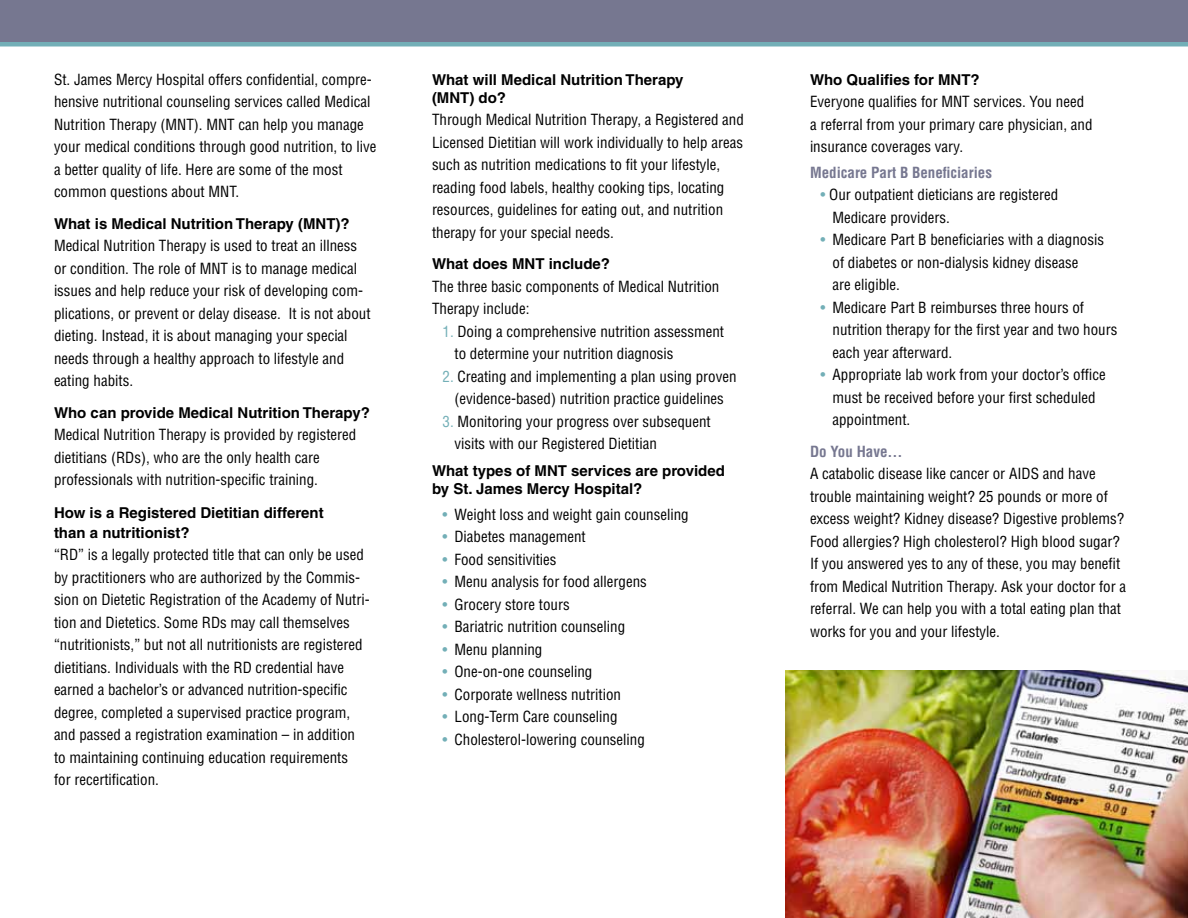
<style>
.page{position:relative;width:1188px;height:918px;background:#fff}
.page>*{position:absolute;margin:0;border:0;box-sizing:border-box;transform-origin:0 0}
.t1{font:condensed 15px/22.5px "Helvetica";color:#000}
.t2{font:700 15px/18px "Helvetica";color:#000}
.t3{font:700 condensed 15px "Helvetica";color:#767790}
.s1{color:#73afb7}
</style>
<div class="page">
<svg style="left:0;top:0;width:1188px;height:46px;background:#757b93"></svg>
<img style="left:785px;top:670px;width:403px;height:248px">
<p class="t1" style="left:54px;top:68px;width:324px">St. James Mercy Hospital offers confidential, compre&shy;hensive nutritional counseling services called Medical Nutrition Therapy (MNT). MNT can help you manage your medical conditions through good nutrition, to live a better quality of life. Here are some of the most common questions about MNT.</p>
<p class="t2" style="left:54px;top:214px;width:297px">What is Medical Nutrition Therapy (MNT)?</p>
<p class="t1" style="left:54px;top:235px;width:318px">Medical Nutrition Therapy is used to treat an illness or condition. The role of MNT is to manage medical issues and help reduce your risk of developing com&shy;plications, or prevent or delay disease. It is not about dieting. Instead, it is about managing your special needs through a healthy approach to lifestyle and eating habits.</p>
<p class="t2" style="left:54px;top:403px;width:318px">Who can provide Medical Nutrition Therapy?</p>
<p class="t1" style="left:54px;top:424px;width:304px">Medical Nutrition Therapy is provided by registered dietitians (RDs), who are the only health care professionals with nutrition-specific training.</p>
<p class="t2" style="left:54px;top:503px;width:271px;line-height:19.5px">How is a Registered Dietitian different than a nutritionist?</p>
<p class="t1" style="left:54px;top:544px;width:317px">“RD” is a legally protected title that can only be used by practitioners who are authorized by the Commis&shy;sion on Dietetic Registration of the Academy of Nutri&shy;tion and Dietetics. Some RDs may call themselves “nutritionists,” but not all nutritionists are registered dietitians. Individuals with the RD credential have earned a bachelor’s or advanced nutrition-specific degree, completed a supervised practice program, and passed a registration examination – in addition to maintaining continuing education requirements<br>for recertification.</p>
<p class="t2" style="left:432px;top:70px;width:253px">What will Medical Nutrition Therapy (MNT) do?</p>
<p class="t1" style="left:432px;top:108px;width:313px">Through Medical Nutrition Therapy, a Registered and Licensed Dietitian will work individually to help areas such as nutrition medications to fit your lifestyle, reading food labels, healthy cooking tips, locating resources, guidelines for eating out, and nutrition therapy for your special needs.</p>
<p class="t2" style="left:432px;top:255px;width:180px">What does MNT include?</p>
<p class="t1" style="left:432px;top:275px;width:289px">The three basic components of Medical Nutrition<br>Therapy include:</p>
<p class="t1" style="left:454px;top:320px;width:271px;text-indent:-12px"><span class="s1">1.</span> Doing a comprehensive nutrition assessment to determine your nutrition diagnosis</p>
<p class="t1" style="left:442px;top:365px;width:296px;text-align:center"><span class="s1">2.</span> Creating and implementing a plan using proven (evidence-based) nutrition practice guidelines</p>
<p class="t1" style="left:454px;top:410px;width:258px;text-indent:-12px"><span class="s1">3.</span> Monitoring your progress over subsequent visits with our Registered Dietitian</p>
<p class="t2" style="left:432px;top:462px;width:294px">What types of MNT services are provided by St. James Mercy Hospital?</p>
<p class="t1" style="left:442px;top:503px;width:248px"><span class="s1">•</span> Weight loss and weight gain counseling</p>
<p class="t1" style="left:442px;top:525px;width:145px"><span class="s1">•</span> Diabetes management</p>
<p class="t1" style="left:442px;top:548px;width:116px"><span class="s1">•</span> Food sensitivities</p>
<p class="t1" style="left:442px;top:570px;width:206px"><span class="s1">•</span> Menu analysis for food allergens</p>
<p class="t1" style="left:442px;top:593px;width:129px"><span class="s1">•</span> Grocery store tours</p>
<p class="t1" style="left:442px;top:615px;width:184px"><span class="s1">•</span> Bariatric nutrition counseling</p>
<p class="t1" style="left:442px;top:638px;width:101px"><span class="s1">•</span> Menu planning</p>
<p class="t1" style="left:442px;top:660px;width:151px"><span class="s1">•</span> One-on-one counseling</p>
<p class="t1" style="left:442px;top:683px;width:180px"><span class="s1">•</span> Corporate wellness nutrition</p>
<p class="t1" style="left:442px;top:705px;width:177px"><span class="s1">•</span> Long-Term Care counseling</p>
<p class="t1" style="left:442px;top:728px;width:204px"><span class="s1">•</span> Cholesterol-lowering counseling</p>
<p class="t2" style="left:810px;top:70px;width:171px">Who Qualifies for MNT?</p>
<p class="t1" style="left:810px;top:91px;width:284px">Everyone qualifies for MNT services. You need a referral from your primary care physician, and insurance coverages vary.</p>
<p class="t3" style="left:810px;top:163px;width:184px">Medicare Part B Beneficiaries</p>
<p class="t1" style="left:832px;top:184px;width:227px;text-indent:-12px"><span class="s1">•</span> Our outpatient dieticians are registered<br>Medicare providers.</p>
<p class="t1" style="left:832px;top:229px;width:273px;text-indent:-12px"><span class="s1">•</span> Medicare Part B beneficiaries with a diagnosis of diabetes or non-dialysis kidney disease<br>are eligible.</p>
<p class="t1" style="left:832px;top:296px;width:286px;text-indent:-12px"><span class="s1">•</span> Medicare Part B reimburses three hours of nutrition therapy for the first year and two hours each year afterward.</p>
<p class="t1" style="left:832px;top:364px;width:275px;text-indent:-12px"><span class="s1">•</span> Appropriate lab work from your doctor’s office must be received before your first scheduled appointment.</p>
<p class="t3" style="left:810px;top:442px;width:94px">Do You Have...</p>
<p class="t1" style="left:810px;top:463px;width:318px">A catabolic disease like cancer or AIDS and have trouble maintaining weight? 25 pounds or more of excess weight? Kidney disease? Digestive problems?<br>Food allergies? High cholesterol? High blood sugar?<br>If you answered yes to any of these, you may benefit from Medical Nutrition Therapy. Ask your doctor for a referral. We can help you with a total eating plan that works for you and your lifestyle.</p>
</div>
